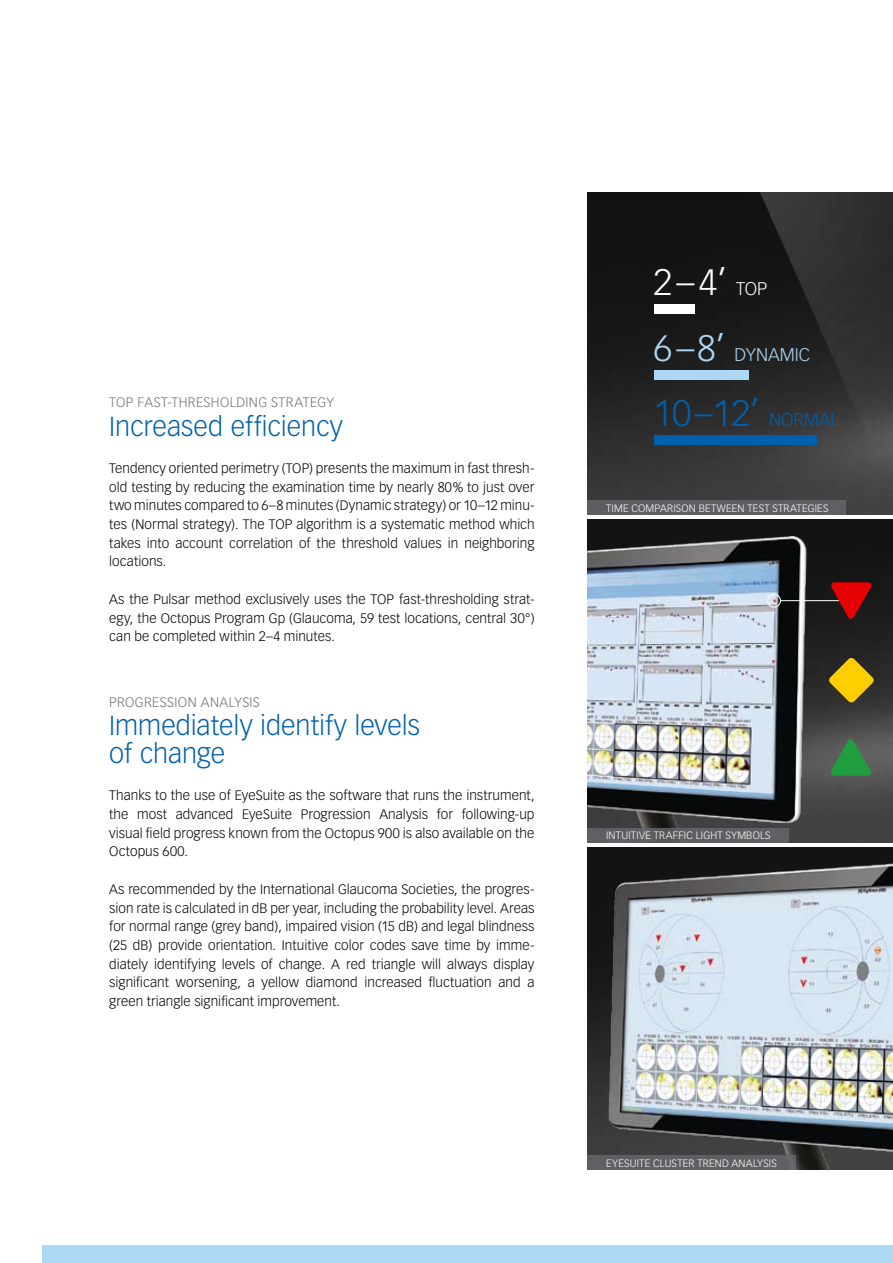
<style>
.page{position:relative;width:893px;height:1263px;background:#fff}
.page>*{position:absolute;margin:0;border:0;box-sizing:border-box;transform-origin:0 0}
.t1{font:300 36px "Vectora LH";color:#0060ae}
.t2{font:300 36px "Vectora LH";color:#fff}
.t3{font:300 27px/28.2px "Vectora LH";letter-spacing:-.005em;color:#0060ae}
.t4{font:300 18px "Vectora LH";color:#aed7f3}
.t5{font:300 13.5px/18.8px "Vectora LH";letter-spacing:.005em;color:#000;text-align:justify}
.t6{font:300 13.5px "Vectora LH";letter-spacing:.03em;color:#747378}
.t7{font:300 10.5px "Vectora LH";letter-spacing:.02em;color:#fff}
.s1{font-size:18px}
.s2{font-size:36px}
</style>
<div class="page">
<div style="left:42px;top:1246px;width:851px;height:17px;background:#aed7f3"></div>
<img style="left:587px;top:192px;width:306px;height:323px">
<img style="left:587px;top:847px;width:306px;height:309px">
<img style="left:587px;top:520px;width:306px;height:322px">
<img style="left:607px;top:860px;width:286px;height:310px">
<div style="left:587px;top:1156px;width:209px;height:14px;background:#605f63"></div>
<img style="left:587px;top:537px;width:220px;height:305px">
<div style="left:587px;top:828px;width:202px;height:14px;background:#605f63"></div>
<svg style="left:827px;top:656px;width:48px;height:48px"></svg>
<svg style="left:828px;top:736px;width:45px;height:40px"></svg>
<hr style="left:780px;top:600px;width:67px;height:1px;background:#fff">
<div style="left:767px;top:594px;width:14px;height:13px;border:1px solid #fff;border-radius:50%"></div>
<svg style="left:829px;top:582px;width:45px;height:40px"></svg>
<div style="left:654px;top:304px;width:41px;height:10px;background:#fff"></div>
<div style="left:654px;top:370px;width:95px;height:9px;background:#aed7f3"></div>
<div style="left:654px;top:435px;width:163px;height:10px;background:#0060ae"></div>
<div style="left:587px;top:501px;width:259px;height:14px;background:#5f5f63"></div>
<p class="t6" style="left:109px;top:395px;width:226px">TOP FAST-THRESHOLDING STRATEGY</p>
<h2 class="t3" style="left:109px;top:412px;width:235px">Increased efficiency</h2>
<p class="t5" style="left:109px;top:459px;width:427px">Tendency oriented perimetry (TOP) presents the maximum in fast thresh&shy;old testing by reducing the examination time by nearly 80% to just over two minutes compared to 6–8 minutes (Dynamic strategy) or 10–12 minu&shy;tes (Normal strategy). The TOP algorithm is a systematic method which takes into account correlation of the threshold values in neighboring locations.</p>
<p class="t5" style="left:109px;top:590px;width:427px">As the Pulsar method exclusively uses the TOP fast-thresholding strat&shy;egy, the Octopus Program Gp (Glaucoma, 59 test locations, central 30°) can be completed within 2–4 minutes.</p>
<p class="t6" style="left:109px;top:694px;width:152px">PROGRESSION ANALYSIS</p>
<h2 class="t3" style="left:109px;top:712px;width:312px">Immediately identify levels of change</h2>
<p class="t5" style="left:109px;top:786px;width:427px">Thanks to the use of EyeSuite as the software that runs the instrument, the most advanced EyeSuite Progression Analysis for following-up visual field progress known from the Octopus 900 is also available on the Octopus 600.</p>
<p class="t5" style="left:109px;top:880px;width:427px">As recommended by the International Glaucoma Societies, the progres&shy;sion rate is calculated in dB per year, including the probability level. Areas for normal range (grey band), impaired vision (15 dB) and legal blindness (25 dB) provide orientation. Intuitive color codes save time by imme&shy;diately identifying levels of change. A red triangle will always display significant worsening, a yellow diamond increased fluctuation and a green triangle significant improvement.</p>
<h1 class="t2" style="left:654px;top:261px;width:115px">2 – 4’ <span class="s1">TOP</span></h1>
<h3 class="t4" style="left:654px;top:344px;width:158px"><span class="s2">6 – 8’</span> DYNAMIC</h3>
<h1 class="t1" style="left:654px;top:392px;width:185px">10 –12’ <span class="s1">NORMAL</span></h1>
<p class="t7" style="left:606px;top:502px;width:224px">TIME COMPARISON BETWEEN TEST STRATEGIES</p>
<p class="t7" style="left:606px;top:829px;width:133px">INTUITIVE TRAFFIC LIGHT SYMB</p>
<p class="t7" style="left:753px;top:829px;width:20px">OLS</p>
<p class="t7" style="left:606px;top:1157px;width:172px">EYESUITE CLUSTER TREND ANALYSIS</p>
</div>
